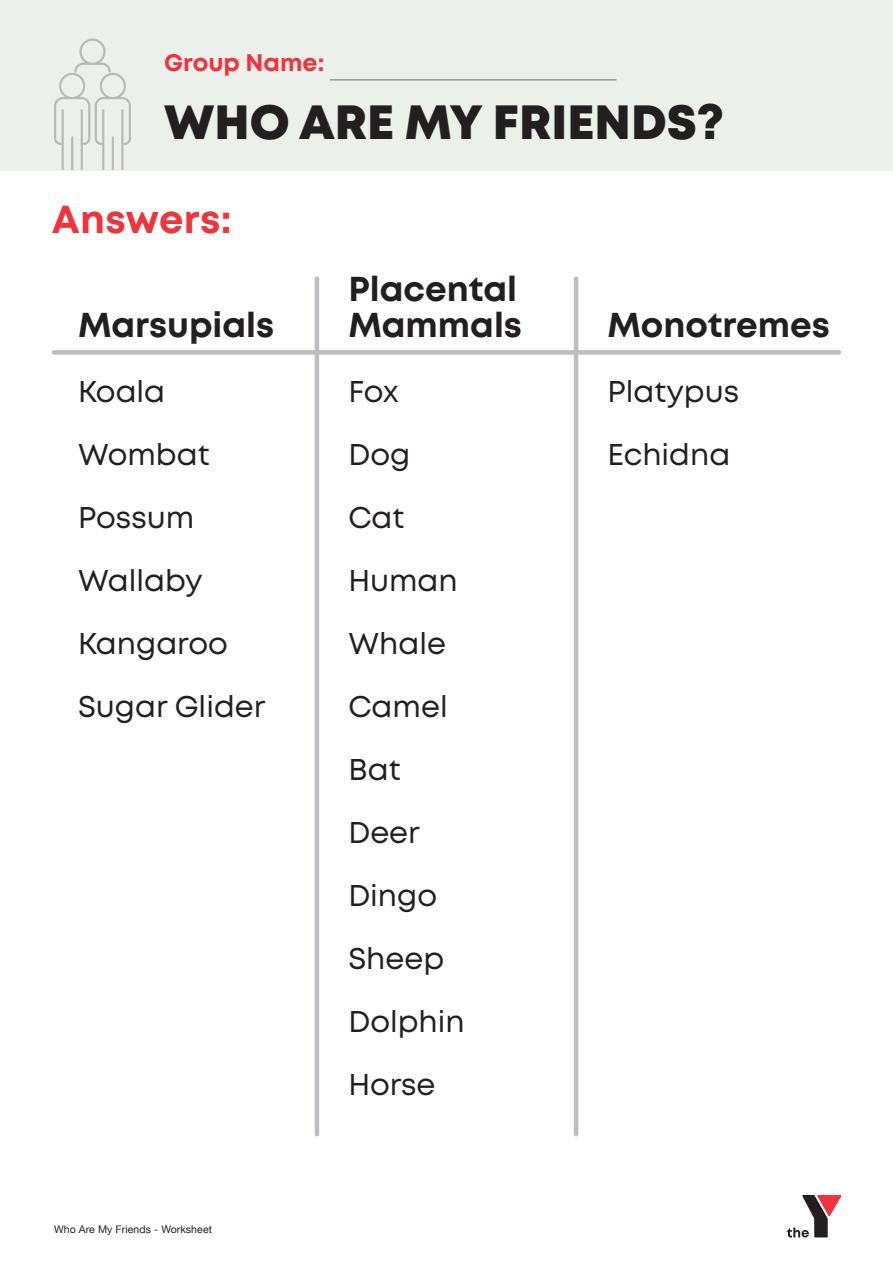
<style>
.page{position:relative;width:893px;height:1263px;background:#fff}
.page>*{position:absolute;margin:0;border:0;box-sizing:border-box;transform-origin:0 0}
.t1{font:800 48px "Mont";color:#231f20}
.t2{font:700 39px "Mont";letter-spacing:.01em;color:#ee343d}
.t3{font:700 34.5px/36px "Mont";color:#231f20}
.t4{font:30px "Mont";color:#231f20}
.t5{font:700 24px "Mont";color:#ee343d}
.t6{font:10.5px "Helvetica Neue LT";letter-spacing:.01em;color:#231f20}
</style>
<div class="page">
<svg style="left:787px;top:1195px;width:55px;height:42px"></svg>
<div style="left:0;top:0;width:893px;height:170px;background:#ebf0eb"></div>
<div style="left:54px;top:350px;width:785px;height:5px;background:#bcbdc0"></div>
<hr style="left:315px;top:279px;width:4px;height:855px;background:#bcbdc0">
<hr style="left:574px;top:279px;width:4px;height:855px;background:#bcbdc0">
<hr style="left:330px;top:80px;width:286px;height:1px;background:#6c6d70">
<hr style="left:71px;top:136px;width:2px;height:34px;background:#b9b9b9">
<hr style="left:62px;top:109px;width:2px;height:61px;background:#b9b9b9">
<hr style="left:81px;top:109px;width:2px;height:61px;background:#b9b9b9">
<hr style="left:121px;top:109px;width:3px;height:61px;background:#b9b9b9">
<svg style="left:54px;top:39px;width:77px;height:106px"></svg>
<hr style="left:112px;top:136px;width:2px;height:34px;background:#b9b9b9">
<hr style="left:102px;top:109px;width:2px;height:61px;background:#b9b9b9">
<p class="t5" style="left:164px;top:47px;width:162px">Group Name:</p>
<p class="t1" style="left:164px;top:91px;width:561px">WHO ARE MY FRIENDS?</p>
<p class="t2" style="left:52px;top:194px;width:181px">Answers:</p>
<p class="t3" style="left:78px;top:307px;width:198px">Marsupials</p>
<p class="t4" style="left:78px;top:372px;width:89px">Koala</p>
<p class="t4" style="left:78px;top:435px;width:133px">Wombat</p>
<p class="t4" style="left:78px;top:498px;width:118px">Possum</p>
<p class="t4" style="left:78px;top:561px;width:126px">Wallaby</p>
<p class="t4" style="left:78px;top:624px;width:151px">Kangaroo</p>
<p class="t4" style="left:78px;top:687px;width:189px">Sugar Glider</p>
<p class="t6" style="left:54px;top:1223px;width:160px">Who Are My Friends - Worksheet</p>
<p class="t3" style="left:348px;top:271px;width:175px">Placental<br>Mammals</p>
<p class="t4" style="left:348px;top:372px;width:52px">Fox</p>
<p class="t4" style="left:348px;top:435px;width:63px">Dog</p>
<p class="t4" style="left:348px;top:498px;width:58px">Cat</p>
<p class="t4" style="left:348px;top:561px;width:111px">Human</p>
<p class="t4" style="left:348px;top:624px;width:99px">Whale</p>
<p class="t4" style="left:348px;top:687px;width:101px">Camel</p>
<p class="t4" style="left:348px;top:750px;width:54px">Bat</p>
<p class="t4" style="left:348px;top:813px;width:73px">Deer</p>
<p class="t4" style="left:348px;top:876px;width:90px">Dingo</p>
<p class="t4" style="left:348px;top:939px;width:97px">Sheep</p>
<p class="t4" style="left:348px;top:1002px;width:118px">Dolphin</p>
<p class="t4" style="left:348px;top:1065px;width:89px">Horse</p>
<p class="t3" style="left:607px;top:307px;width:224px">Monotremes</p>
<p class="t4" style="left:607px;top:372px;width:133px">Platypus</p>
<p class="t4" style="left:607px;top:435px;width:124px">Echidna</p>
</div>
